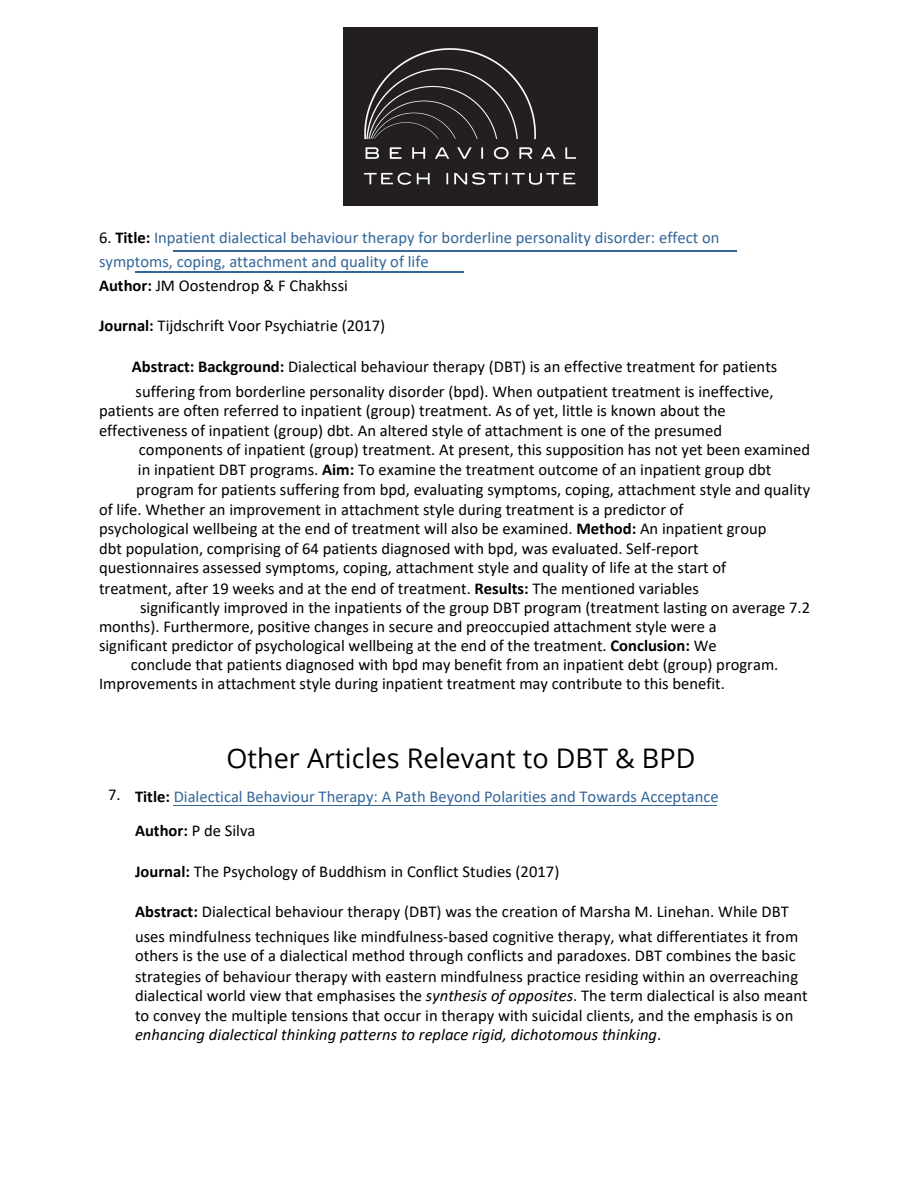
<style>
.page{position:relative;width:918px;height:1188px;background:#fff}
.page>*{position:absolute;margin:0;border:0;box-sizing:border-box;transform-origin:0 0}
.t1{font:27px "Open Sans";color:#000}
.t2{font:16.5px "Calibri";color:#000}
.t3{font:16.5px "Calibri";color:#369}
.t4{font:italic 16.5px "Calibri";letter-spacing:.005em;color:#000}
.s1{color:#000}
.s2{font-weight:700;color:#000}
.s3{font-weight:700}
.s4{font-style:italic}
.s5{font-style:normal}
</style>
<div class="page">
<hr style="left:174px;top:251px;width:563px;height:1px;background:#369">
<hr style="left:135px;top:271px;width:328px;height:1px;background:#369">
<hr style="left:174px;top:805px;width:543px;height:1px;background:#369">
<img style="left:343px;top:28px;width:255px;height:178px">
<p class="t3" style="left:99px;top:230px;width:622px"><span class="s1">6.</span> <span class="s2">Title:</span> Inpatient dialectical behaviour therapy for borderline personality disorder: effect on</p>
<p class="t3" style="left:99px;top:255px;width:331px">symptoms, coping, attachment and quality of life</p>
<p class="t2" style="left:99px;top:279px;width:250px"><span class="s3">Author:</span> JM Oostendrop &amp; F Chakhssi</p>
<p class="t2" style="left:99px;top:319px;width:288px"><span class="s3">Journal:</span> Tijdschrift Voor Psychiatrie (2017)</p>
<p class="t2" style="left:132px;top:360px;width:647px"><span class="s3">Abstract: Background:</span> Dialectical behaviour therapy (DBT) is an effective treatment for patients</p>
<p class="t2" style="left:136px;top:384px;width:640px">suffering from borderline personality disorder (bpd). When outpatient treatment is ineffective,</p>
<p class="t2" style="left:99px;top:403px;width:628px">patients are often referred to inpatient (group) treatment. As of yet, little is known about the</p>
<p class="t2" style="left:99px;top:424px;width:625px">effectiveness of inpatient (group) dbt. An altered style of attachment is one of the presumed</p>
<p class="t2" style="left:139px;top:443px;width:673px">components of inpatient (group) treatment. At present, this supposition has not yet been examined</p>
<p class="t2" style="left:138px;top:463px;width:635px">in inpatient DBT programs. <span class="s3">Aim:</span> To examine the treatment outcome of an inpatient group dbt</p>
<p class="t2" style="left:136px;top:482px;width:675px">program for patients suffering from bpd, evaluating symptoms, coping, attachment style and quality</p>
<p class="t2" style="left:99px;top:502px;width:586px">of life. Whether an improvement in attachment style during treatment is a predictor of</p>
<p class="t2" style="left:99px;top:522px;width:669px">psychological wellbeing at the end of treatment will also be examined. <span class="s3">Method:</span> An inpatient group</p>
<p class="t2" style="left:99px;top:542px;width:601px">dbt population, comprising of 64 patients diagnosed with bpd, was evaluated. Self-report</p>
<p class="t2" style="left:99px;top:561px;width:629px">questionnaires assessed symptoms, coping, attachment style and quality of life at the start of</p>
<p class="t2" style="left:99px;top:581px;width:601px">treatment, after 19 weeks and at the end of treatment. <span class="s3">Results:</span> The mentioned variables</p>
<p class="t2" style="left:140px;top:600px;width:672px">significantly improved in the inpatients of the group DBT program (treatment lasting on average 7.2</p>
<p class="t2" style="left:99px;top:619px;width:619px">months). Furthermore, positive changes in secure and preoccupied attachment style were a</p>
<p class="t2" style="left:99px;top:639px;width:619px">significant predictor of psychological wellbeing at the end of the treatment. <span class="s3">Conclusion:</span> We</p>
<p class="t2" style="left:131px;top:658px;width:649px">conclude that patients diagnosed with bpd may benefit from an inpatient debt (group) program.</p>
<p class="t2" style="left:99px;top:677px;width:627px">Improvements in attachment style during inpatient treatment may contribute to this benefit.</p>
<p class="t1" style="left:226px;top:739px;width:471px">Other Articles Relevant to DBT &amp; BPD</p>
<p class="t2" style="left:108px;top:787px;width:14px">7.</p>
<p class="t3" style="left:135px;top:789px;width:585px"><span class="s2">Title:</span> Dialectical Behaviour Therapy: A Path Beyond Polarities and Towards Acceptance</p>
<p class="t2" style="left:135px;top:824px;width:122px"><span class="s3">Author:</span> P de Silva</p>
<p class="t2" style="left:135px;top:865px;width:426px"><span class="s3">Journal:</span> The Psychology of Buddhism in Conflict Studies (2017)</p>
<p class="t2" style="left:135px;top:905px;width:655px"><span class="s3">Abstract:</span> Dialectical behaviour therapy (DBT) was the creation of Marsha M. Linehan. While DBT</p>
<p class="t2" style="left:135px;top:930px;width:665px">uses mindfulness techniques like mindfulness-based cognitive therapy, what differentiates it from</p>
<p class="t2" style="left:135px;top:949px;width:662px">others is the use of a dialectical method through conflicts and paradoxes. DBT combines the basic</p>
<p class="t2" style="left:135px;top:969px;width:665px">strategies of behaviour therapy with eastern mindfulness practice residing within an overreaching</p>
<p class="t2" style="left:135px;top:988px;width:674px">dialectical world view that emphasises the <span class="s4">synthesis of opposites</span>. The term dialectical is also meant</p>
<p class="t2" style="left:135px;top:1009px;width:660px">to convey the multiple tensions that occur in therapy with suicidal clients, and the emphasis is on</p>
<p class="t4" style="left:135px;top:1028px;width:528px">enhancing dialectical thinking patterns to replace rigid, dichotomous thinking<span class="s5">.</span></p>
</div>
